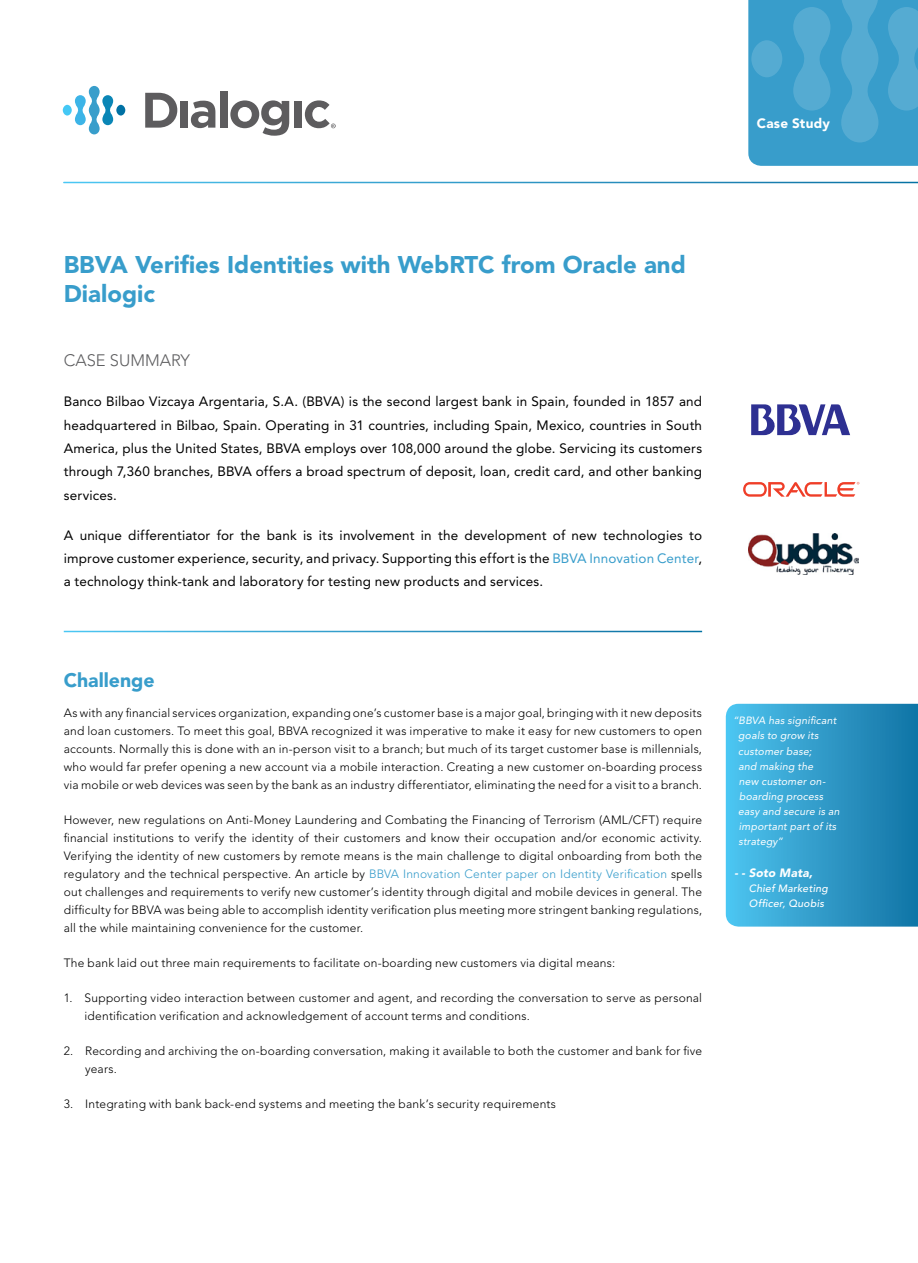
<style>
.page{position:relative;width:918px;height:1263px;background:#fff}
.page>*{position:absolute;margin:0;border:0;box-sizing:border-box;transform-origin:0 0}
.t1{font:900 24px/28.8px "Avenir LT Std";color:#389dcb}
.t2{font:900 19.5px "Avenir LT Std";color:#389dcb}
.t3{font:300 16.5px "Avenir LT Std";color:#5d5d5f}
.t4{font:13.5px/23.2px "Avenir LT Std";letter-spacing:.015em;color:#000;text-align:justify}
.t5{font:900 13.5px "Avenir LT Std";letter-spacing:.02em;color:#fff}
.t6{font:300 12px/18px "Avenir LT Std";letter-spacing:.015em;color:#000;text-align:justify}
.t7{font:italic 900 12px "Avenir LT Std";letter-spacing:.02em;color:#fff}
.t8{font:italic 10.5px/15px "Avenir LT Std";letter-spacing:.02em;color:#fff}
.t9{font:italic 500 10.5px/15px "Avenir LT Std";letter-spacing:.025em;color:#fff}
.s1{color:#389dcb}
</style>
<div class="page">
<svg style="left:748px;top:0;width:170px;height:166px;background:#43a2cd"></svg>
<svg style="left:145px;top:93px;width:32px;height:35px"></svg>
<div style="left:181px;top:101px;width:7px;height:27px;background:#5d5c5e"></div>
<svg style="left:191px;top:101px;width:24px;height:27px"></svg>
<div style="left:220px;top:91px;width:7px;height:37px;background:#5d5c5e"></div>
<svg style="left:230px;top:100px;width:59px;height:36px"></svg>
<div style="left:294px;top:101px;width:7px;height:27px;background:#5d5c5e"></div>
<div style="left:116px;top:105px;width:9px;height:11px;background:#0071a4;border-radius:50%"></div>
<div style="left:63px;top:105px;width:9px;height:11px;background:#44c8f5;border-radius:50%"></div>
<svg style="left:75px;top:86px;width:38px;height:48px"></svg>
<svg style="left:305px;top:100px;width:31px;height:28px"></svg>
<svg style="left:726px;top:704px;width:192px;height:223px;background:#309cca"></svg>
<svg style="left:751px;top:404px;width:99px;height:31px"></svg>
<img style="left:748px;top:534px;width:111px;height:40px">
<svg style="left:743px;top:482px;width:116px;height:15px"></svg>
<p class="t5" style="left:757px;top:115px;width:75px">Case Study</p>
<h1 class="t1" style="left:64px;top:250px;width:624px">BBVA Verifies Identities with WebRTC from Oracle and<br>Dialogic</h1>
<h3 class="t3" style="left:64px;top:351px;width:128px">CASE SUMMARY</h3>
<p class="t4" style="left:64px;top:390px;width:640px">Banco Bilbao Vizcaya Argentaria, S.A. (BBVA) is the second largest bank in Spain, founded in 1857 and headquartered in Bilbao, Spain. Operating in 31 countries, including Spain, Mexico, countries in South America, plus the United States, BBVA employs over 108,000 around the globe. Servicing its customers through 7,360 branches, BBVA offers a broad spectrum of deposit, loan, credit card, and other banking services.</p>
<p class="t4" style="left:64px;top:524px;width:640px">A unique differentiator for the bank is its involvement in the development of new technologies to improve customer experience, security, and privacy. Supporting this effort is the <span class="s1">BBVA Innovation Center</span>, a technology think-tank and laboratory for testing new products and services.</p>
<h2 class="t2" style="left:64px;top:668px;width:93px">Challenge</h2>
<p class="t6" style="left:64px;top:704px;width:640px">As with any financial services organization, expanding one’s customer base is a major goal, bringing with it new deposits and loan customers. To meet this goal, BBVA recognized it was imperative to make it easy for new customers to open accounts. Normally this is done with an in-person visit to a branch; but much of its target customer base is millennials, who would far prefer opening a new account via a mobile interaction. Creating a new customer on-boarding process via mobile or web devices was seen by the bank as an industry differentiator, eliminating the need for a visit to a branch.</p>
<p class="t6" style="left:64px;top:811px;width:640px">However, new regulations on Anti-Money Laundering and Combating the Financing of Terrorism (AML/CFT) require financial institutions to verify the identity of their customers and know their occupation and/or economic activity.<br>Verifying the identity of new customers by remote means is the main challenge to digital onboarding from both the regulatory and the technical perspective. An article by <span class="s1">BBVA Innovation Center paper on Identity Verification</span> spells out challenges and requirements to verify new customer’s identity through digital and mobile devices in general. The difficulty for BBVA was being able to accomplish identity verification plus meeting more stringent banking regulations, all the while maintaining convenience for the customer.</p>
<p class="t6" style="left:64px;top:954px;width:553px">The bank laid out three main requirements to facilitate on-boarding new customers via digital means:</p>
<p class="t6" style="left:85px;top:989px;width:619px;text-indent:-21px">1. Supporting video interaction between customer and agent, and recording the conversation to serve as personal identification verification and acknowledgement of account terms and conditions.</p>
<p class="t6" style="left:85px;top:1042px;width:618px;text-indent:-21px">2. Recording and archiving the on-boarding conversation, making it available to both the customer and bank for five years.</p>
<p class="t6" style="left:64px;top:1095px;width:494px">3. Integrating with bank back-end systems and meeting the bank’s security requirements</p>
<p class="t8" style="left:738px;top:713px;width:103px;text-indent:-5px">“BBVA has significant goals to grow its customer base;<br>and making the<br>new customer on&shy;boarding process easy and secure is an important part of its strategy”</p>
<p class="t7" style="left:735px;top:865px;width:80px">- - Soto Mata,</p>
<p class="t9" style="left:749px;top:881px;width:81px">Chief Marketing<br>Officer, Quobis</p>
</div>
